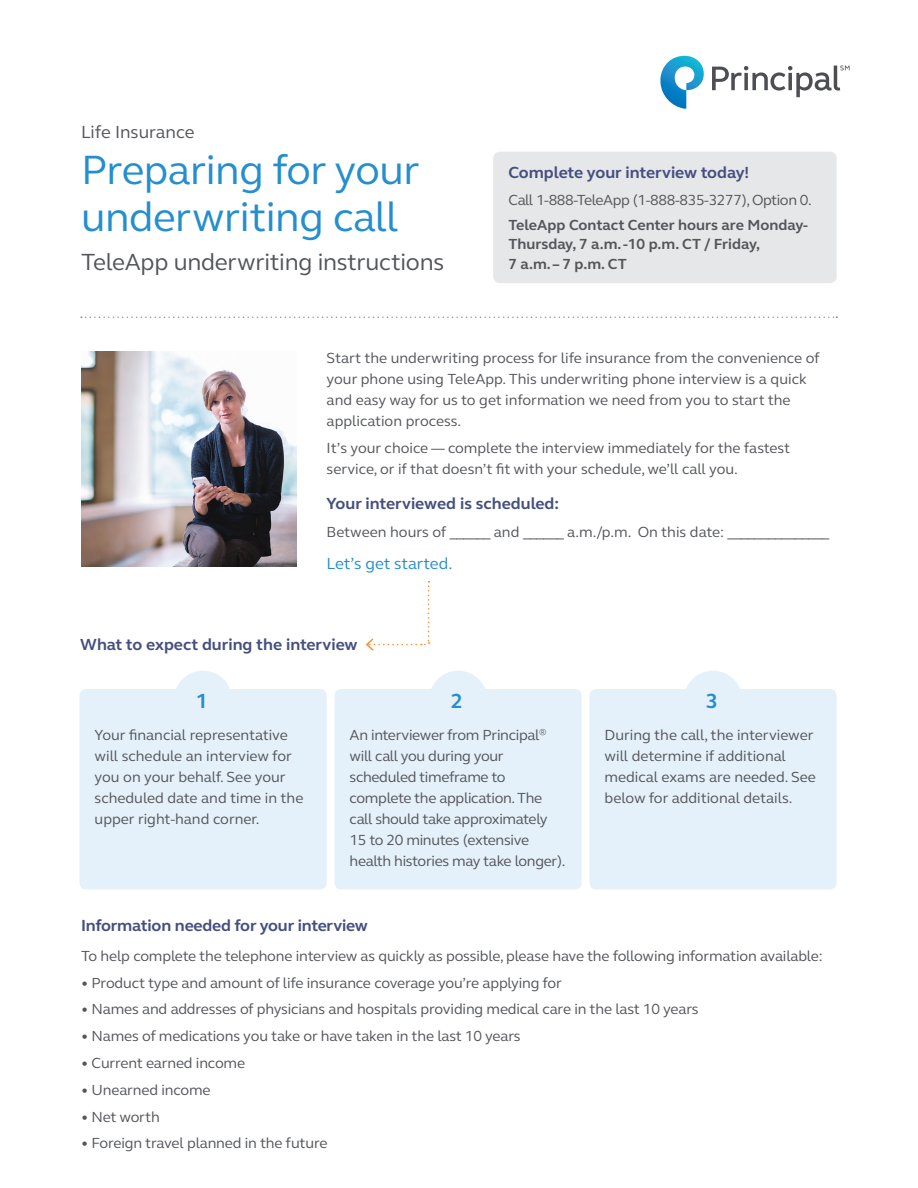
<style>
.page{position:relative;width:918px;height:1188px;background:#fff}
.page>*{position:absolute;margin:0;border:0;box-sizing:border-box;transform-origin:0 0}
.t1{font:42px/46.5px "FS Elliot Pro";letter-spacing:-.01em;color:#258ece}
.t2{font:24px "FS Elliot Pro";letter-spacing:-.01em;color:#54555a}
.t3{font:700 21px "FS Elliot Pro";color:#258ece}
.t4{font:18px "FS Elliot Pro";color:#54555a}
.t5{font:700 16.5px "FS Elliot Pro";letter-spacing:-.01em;color:#444f7f}
.t6{font:16.5px "FS Elliot Pro";letter-spacing:-.005em;color:#258ece}
.t7{font:15px/21px "FS Elliot Pro";letter-spacing:-.01em;color:#54555a}
.t8{font:700 15px/19.5px "FS Elliot Pro";color:#54555a}
</style>
<div class="page">
<div style="left:493px;top:152px;width:344px;height:131px;background:#e6e7e9;border-radius:7px"></div>
<svg style="left:712px;top:65px;width:138px;height:32px"></svg>
<svg style="left:660px;top:56px;width:44px;height:53px"></svg>
<img style="left:81px;top:351px;width:216px;height:215px">
<svg style="left:81px;top:316px;width:756px;height:2px"></svg>
<div style="left:80px;top:689px;width:247px;height:200px;background:#e4f1fa;border-radius:7px"></div>
<div style="left:334px;top:689px;width:248px;height:200px;background:#e4f1fa;border-radius:7px"></div>
<div style="left:589px;top:689px;width:248px;height:200px;background:#e4f1fa;border-radius:7px"></div>
<div style="left:174px;top:671px;width:58px;height:58px;background:#e4f1fa;border-radius:50%"></div>
<div style="left:429px;top:671px;width:58px;height:58px;background:#e4f1fa;border-radius:50%"></div>
<div style="left:684px;top:671px;width:58px;height:58px;background:#e4f1fa;border-radius:50%"></div>
<svg style="left:366px;top:581px;width:64px;height:70px"></svg>
<p class="t4" style="left:81px;top:120px;width:115px">Life Insurance</p>
<h1 class="t1" style="left:81px;top:146px;width:340px">Preparing for your underwriting call</h1>
<h2 class="t2" style="left:81px;top:246px;width:365px">TeleApp underwriting instructions</h2>
<p class="t5" style="left:508px;top:162px;width:242px">Complete your interview today!</p>
<p class="t7" style="left:508px;top:189px;width:305px">Call 1-888-TeleApp (1-888-835-3277), Option 0.</p>
<p class="t8" style="left:508px;top:215px;width:301px">TeleApp Contact Center hours are Monday-<br>Thursday, 7 a.m. -10 p.m. CT / Friday,<br>7 a.m. – 7 p.m. CT</p>
<p class="t7" style="left:327px;top:347px;width:494px">Start the underwriting process for life insurance from the convenience of your phone using TeleApp. This underwriting phone interview is a quick and easy way for us to get information we need from you to start the application process.</p>
<p class="t7" style="left:327px;top:437px;width:465px">It’s your choice — complete the interview immediately for the fastest service, or if that doesn’t fit with your schedule, we’ll call you.</p>
<p class="t5" style="left:327px;top:492px;width:234px">Your interviewed is scheduled:</p>
<p class="t7" style="left:327px;top:521px;width:504px">Between hours of ______ and ______ a.m./p.m. On this date: _______________</p>
<p class="t6" style="left:327px;top:552px;width:127px">Let’s get started.</p>
<p class="t5" style="left:80px;top:634px;width:279px">What to expect during the interview</p>
<h3 class="t3" style="left:196px;top:687px;width:14px">1</h3>
<h3 class="t3" style="left:451px;top:687px;width:14px">2</h3>
<h3 class="t3" style="left:706px;top:687px;width:14px">3</h3>
<p class="t7" style="left:95px;top:724px;width:210px">Your financial representative will schedule an interview for you on your behalf. See your scheduled date and time in the upper right-hand corner.</p>
<p class="t7" style="left:350px;top:724px;width:217px">An interviewer from Principal<sup>® </sup>will call you during your scheduled timeframe to complete the application. The call should take approximately<br>15 to 20 minutes (extensive health histories may take longer).</p>
<p class="t7" style="left:605px;top:724px;width:213px">During the call, the interviewer will determine if additional medical exams are needed. See below for additional details.</p>
<p class="t5" style="left:81px;top:915px;width:289px">Information needed for your interview</p>
<p class="t7" style="left:81px;top:945px;width:743px">To help complete the telephone interview as quickly as possible, please have the following information available:</p>
<p class="t7" style="left:81px;top:972px;width:482px">• Product type and amount of life insurance coverage you’re applying for</p>
<p class="t7" style="left:81px;top:998px;width:619px">• Names and addresses of physicians and hospitals providing medical care in the last 10 years</p>
<p class="t7" style="left:81px;top:1025px;width:441px">• Names of medications you take or have taken in the last 10 years</p>
<p class="t7" style="left:81px;top:1052px;width:166px">• Current earned income</p>
<p class="t7" style="left:81px;top:1079px;width:131px">• Unearned income</p>
<p class="t7" style="left:81px;top:1106px;width:80px">• Net worth</p>
<p class="t7" style="left:81px;top:1132px;width:248px">• Foreign travel planned in the future</p>
</div>
